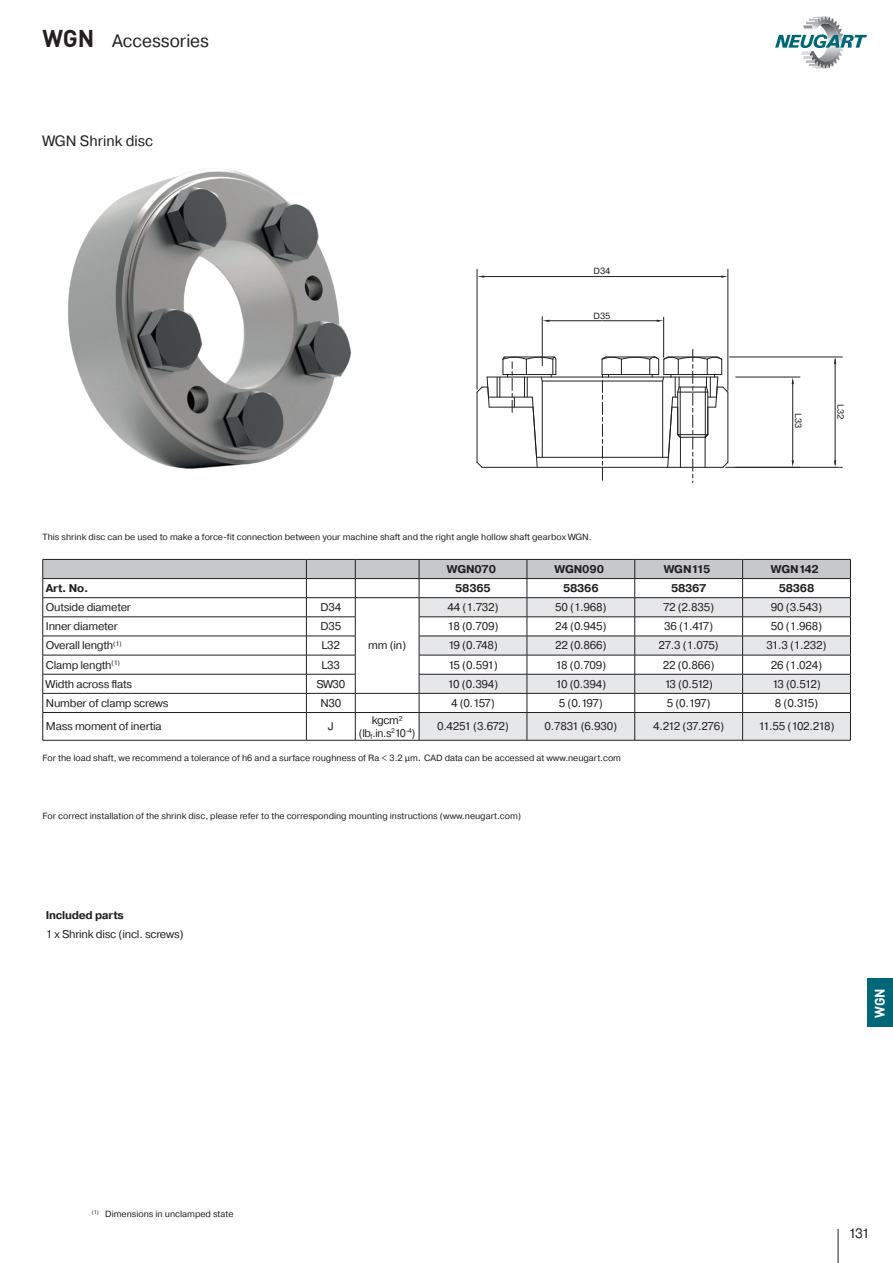
<style>
.page{position:relative;width:893px;height:1263px;background:#fff}
.page>*{position:absolute;margin:0;border:0;box-sizing:border-box;transform-origin:0 0}
.t1{font:700 24px "DIN Pro";color:#231f20}
.t2{font:18px "Pragmatica";color:#231f20}
._02Sub_Headline{font:15px "Pragmatica";color:#231f20}
.t3{font:700 13.8px "DIN Pro";color:#fff;scale:.96 1}
.t4{font:13.5px "Pragmatica";color:#231f20}
._06Tab-normal{font:11.25px "Pragmatica";letter-spacing:-.02em;color:#231f20}
._07Tab-normal_1Spalt{font:11.25px "Pragmatica";letter-spacing:-.02em;color:#231f20}
._06Tab-normal-2{font:700 11.25px "Pragmatica";letter-spacing:-.02em;color:#231f20}
._04Tab-Headline{font:700 11.25px "Pragmatica";letter-spacing:-.01em;color:#231f20}
.Tabellenwerte{font:11.25px/13.5px "Pragmatica";letter-spacing:-.03em;color:#231f20;text-align:center}
._06Tab-normal-3{font:11.25px "Pragmatica";letter-spacing:-.075em;color:#231f20}
.Notes_Bild_Abmessung{font:9px "Pragmatica";color:#231f20}
._21Tab-Notes{font:9px "Pragmatica";color:#231f20}
.Fußnoten-Nummerierun{font:5.4px "Pragmatica";color:#231f20}
.s1{font-size:11.25px}
</style>
<div class="page">
<svg style="left:775px;top:16px;width:92px;height:53px"></svg>
<hr style="left:838px;top:1229px;width:1px;height:34px;background:#231f20">
<img style="left:68px;top:168px;width:284px;height:301px">
<hr style="left:487px;top:377px;width:184px;height:1px;background:#231f20">
<hr style="left:542px;top:381px;width:121px;height:1px;background:#231f20">
<hr style="left:488px;top:397px;width:44px;height:1px;background:#231f20">
<hr style="left:537px;top:457px;width:131px;height:1px;background:#231f20">
<hr style="left:489px;top:407px;width:44px;height:1px;background:#231f20">
<hr style="left:482px;top:467px;width:241px;height:1px;background:#231f20">
<svg style="left:476px;top:461px;width:7px;height:7px"></svg>
<svg style="left:476px;top:376px;width:14px;height:32px"></svg>
<hr style="left:477px;top:392px;width:1px;height:70px;background:#231f20">
<hr style="left:728px;top:272px;width:1px;height:119px;background:#231f20">
<hr style="left:477px;top:272px;width:1px;height:118px;background:#231f20">
<hr style="left:602px;top:276px;width:121px;height:1px;background:#231f20">
<hr style="left:483px;top:276px;width:119px;height:1px;background:#231f20">
<hr style="left:663px;top:317px;width:1px;height:41px;background:#231f20">
<hr style="left:542px;top:316px;width:1px;height:50px;background:#231f20">
<hr style="left:602px;top:320px;width:57px;height:1px;background:#231f20">
<hr style="left:546px;top:320px;width:56px;height:1px;background:#231f20">
<hr style="left:735px;top:467px;width:104px;height:1px;background:#231f20">
<hr style="left:729px;top:357px;width:110px;height:1px;background:#231f20">
<hr style="left:835px;top:412px;width:1px;height:53px;background:#231f20">
<hr style="left:835px;top:359px;width:1px;height:53px;background:#231f20">
<hr style="left:725px;top:467px;width:72px;height:1px;background:#231f20">
<hr style="left:735px;top:377px;width:62px;height:1px;background:#231f20">
<hr style="left:792px;top:422px;width:1px;height:41px;background:#231f20">
<hr style="left:792px;top:380px;width:1px;height:42px;background:#231f20">
<svg style="left:497px;top:356px;width:60px;height:112px"></svg>
<svg style="left:601px;top:350px;width:128px;height:132px"></svg>
<svg style="left:721px;top:269px;width:8px;height:9px"></svg>
<svg style="left:477px;top:269px;width:7px;height:9px"></svg>
<svg style="left:834px;top:357px;width:9px;height:7px"></svg>
<svg style="left:792px;top:377px;width:8px;height:7px"></svg>
<svg style="left:792px;top:460px;width:8px;height:7px"></svg>
<svg style="left:834px;top:460px;width:9px;height:8px"></svg>
<div style="left:867px;top:978px;width:26px;height:49px;background:#006777"></div>
<hr style="left:43px;top:740px;width:263px;height:1px;background:#231f20">
<hr style="left:306px;top:740px;width:49px;height:1px;background:#231f20">
<hr style="left:355px;top:740px;width:64px;height:1px;background:#231f20">
<hr style="left:419px;top:740px;width:108px;height:1px;background:#231f20">
<hr style="left:527px;top:740px;width:108px;height:1px;background:#231f20">
<hr style="left:635px;top:740px;width:108px;height:1px;background:#231f20">
<hr style="left:743px;top:740px;width:108px;height:1px;background:#231f20">
<svg style="left:43px;top:559px;width:808px;height:181px"></svg>
<hr style="left:419px;top:693px;width:108px;height:1px;background:#231f20">
<hr style="left:527px;top:693px;width:108px;height:1px;background:#231f20">
<hr style="left:635px;top:693px;width:108px;height:1px;background:#231f20">
<hr style="left:743px;top:693px;width:108px;height:1px;background:#231f20">
<p class="t1" style="left:43px;top:19px;width:53px">WGN</p>
<p class="t2" style="left:112px;top:29px;width:99px">Accessories</p>
<p class="_02Sub_Headline" style="left:43px;top:131px;width:112px">WGN Shrink disc</p>
<p class="Notes_Bild_Abmessung" style="left:594px;top:266px;width:18px">D34</p>
<p class="Notes_Bild_Abmessung" style="left:594px;top:310px;width:18px">D35</p>
<p class="Notes_Bild_Abmessung" style="left:804px;top:413px;width:17px;rotate:90deg">L33</p>
<p class="Notes_Bild_Abmessung" style="left:846px;top:404px;width:17px;rotate:90deg">L32</p>
<p class="Notes_Bild_Abmessung" style="left:43px;top:531px;width:551px">This shrink disc can be used to make a force-fit connection between your machine shaft and the right angle hollow shaft gearbox WGN.</p>
<p class="_04Tab-Headline" style="left:447px;top:562px;width:51px">WGN070</p>
<p class="_04Tab-Headline" style="left:554px;top:562px;width:51px">WGN090</p>
<p class="_04Tab-Headline" style="left:664px;top:562px;width:48px">WGN115</p>
<p class="_04Tab-Headline" style="left:771px;top:562px;width:50px">WGN142</p>
<p class="_06Tab-normal-2" style="left:46px;top:581px;width:44px">Art. No.</p>
<p class="_06Tab-normal-2" style="left:455px;top:581px;width:37px">58365</p>
<p class="_06Tab-normal-2" style="left:563px;top:581px;width:37px">58366</p>
<p class="_06Tab-normal-2" style="left:671px;top:581px;width:37px">58367</p>
<p class="_06Tab-normal-2" style="left:779px;top:581px;width:37px">58368</p>
<p class="_06Tab-normal" style="left:46px;top:600px;width:87px">Outside diameter</p>
<p class="_07Tab-normal_1Spalt" style="left:320px;top:600px;width:22px">D34</p>
<p class="_07Tab-normal_1Spalt" style="left:368px;top:639px;width:40px">mm (in)</p>
<p class="_06Tab-normal" style="left:447px;top:600px;width:52px">44 (1.732)</p>
<p class="_06Tab-normal" style="left:555px;top:600px;width:53px">50 (1.968)</p>
<p class="_06Tab-normal" style="left:663px;top:600px;width:53px">72 (2.835)</p>
<p class="_06Tab-normal" style="left:771px;top:600px;width:53px">90 (3.543)</p>
<p class="_06Tab-normal" style="left:46px;top:619px;width:74px">Inner diameter</p>
<p class="_07Tab-normal_1Spalt" style="left:320px;top:619px;width:22px">D35</p>
<p class="_06Tab-normal" style="left:447px;top:619px;width:52px">18 (0.709)</p>
<p class="_06Tab-normal" style="left:555px;top:619px;width:53px">24 (0.945)</p>
<p class="_06Tab-normal" style="left:664px;top:619px;width:51px">36 (1.417)</p>
<p class="_06Tab-normal" style="left:771px;top:619px;width:53px">50 (1.968)</p>
<p class="_06Tab-normal" style="left:46px;top:639px;width:77px">Overall length<sup>(1)</sup></p>
<p class="_07Tab-normal_1Spalt" style="left:322px;top:639px;width:20px">L32</p>
<p class="_06Tab-normal" style="left:448px;top:639px;width:51px">19 (0.748)</p>
<p class="_06Tab-normal" style="left:555px;top:639px;width:53px">22 (0.866)</p>
<p class="_06Tab-normal" style="left:659px;top:639px;width:62px">27.3 (1.075)</p>
<p class="_06Tab-normal" style="left:766px;top:639px;width:61px">31.3 (1.232)</p>
<p class="_06Tab-normal" style="left:46px;top:658px;width:76px">Clamp length<sup>(1)</sup></p>
<p class="_07Tab-normal_1Spalt" style="left:322px;top:658px;width:20px">L33</p>
<p class="_06Tab-normal" style="left:448px;top:658px;width:51px">15 (0.591)</p>
<p class="_06Tab-normal" style="left:555px;top:658px;width:52px">18 (0.709)</p>
<p class="_06Tab-normal" style="left:663px;top:658px;width:53px">22 (0.866)</p>
<p class="_06Tab-normal" style="left:771px;top:658px;width:53px">26 (1.024)</p>
<p class="_06Tab-normal" style="left:46px;top:677px;width:88px">Width across flats</p>
<p class="_07Tab-normal_1Spalt" style="left:316px;top:677px;width:31px">SW30</p>
<p class="_06Tab-normal" style="left:448px;top:677px;width:52px">10 (0.394)</p>
<p class="_06Tab-normal" style="left:555px;top:677px;width:52px">10 (0.394)</p>
<p class="_06Tab-normal" style="left:664px;top:677px;width:50px">13 (0.512)</p>
<p class="_06Tab-normal" style="left:772px;top:677px;width:50px">13 (0.512)</p>
<p class="_06Tab-normal" style="left:46px;top:696px;width:124px">Number of clamp screws</p>
<p class="_07Tab-normal_1Spalt" style="left:320px;top:696px;width:22px">N30</p>
<p class="_06Tab-normal" style="left:451px;top:696px;width:45px">4 (0.157)</p>
<p class="_06Tab-normal" style="left:559px;top:696px;width:45px">5 (0.197)</p>
<p class="_06Tab-normal" style="left:667px;top:696px;width:45px">5 (0.197)</p>
<p class="_06Tab-normal" style="left:775px;top:696px;width:45px">8 (0.315)</p>
<p class="_07Tab-normal_1Spalt" style="left:46px;top:719px;width:117px">Mass moment of inertia</p>
<p class="_07Tab-normal_1Spalt" style="left:328px;top:719px;width:7px">J</p>
<p class="Tabellenwerte" style="left:359px;top:713px;width:58px">kgcm² (lb<sub>f</sub>.in.s<sup>2</sup>10<sup>-4</sup>)</p>
<p class="_06Tab-normal" style="left:437px;top:719px;width:73px">0.4251 (3.672)</p>
<p class="_06Tab-normal" style="left:545px;top:719px;width:74px">0.7831 (6.930)</p>
<p class="_06Tab-normal" style="left:653px;top:719px;width:73px">4.212 (37.276)</p>
<p class="_06Tab-normal-3" style="left:758px;top:719px;width:78px">11.55 (102.218)</p>
<p class="_21Tab-Notes" style="left:43px;top:752px;width:580px">For the load shaft, we recommend a tolerance of h6 and a surface roughness of Ra &lt; 3.2 µm<span class="s1">.</span> CAD data can be accessed at www.neugart.com</p>
<p class="Notes_Bild_Abmessung" style="left:43px;top:810px;width:480px">For correct installation of the shrink disc, please refer to the corresponding mounting instructions (www.neugart.com)</p>
<p class="_06Tab-normal-2" style="left:46px;top:908px;width:80px">Included parts</p>
<p class="_06Tab-normal" style="left:46px;top:928px;width:139px">1 x Shrink disc (incl. screws)</p>
<p class="t3" style="left:869px;top:1018px;width:32px;rotate:-90deg">WGN</p>
<p class="Fußnoten-Nummerierun" style="left:92px;top:1209px;width:9px">(1)</p>
<p class="_21Tab-Notes" style="left:105px;top:1208px;width:130px">Dimensions in unclamped state</p>
<p class="t4" style="left:848px;top:1225px;width:23px">131</p>
</div>
